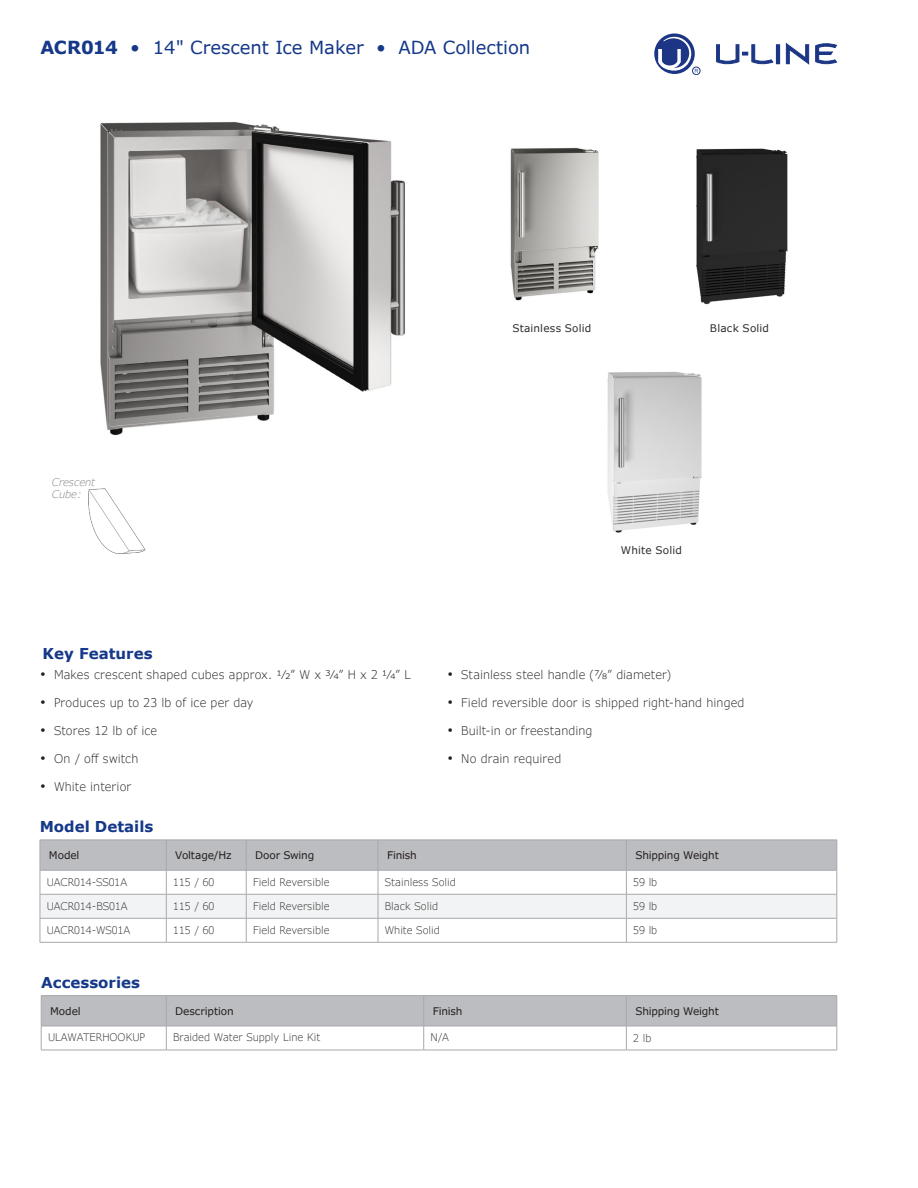
<style>
.page{position:relative;width:918px;height:1188px;background:#fff}
.page>*{position:absolute;margin:0;border:0;box-sizing:border-box;transform-origin:0 0}
.t1{font:18px "Verdana Pro";color:#153889}
.t2{font:700 15px "Verdana";color:#153889}
.t3{font:300 12px "Verdana Pro";letter-spacing:.01em;color:#231f20}
.t4{font:300 10.5px "Verdana Pro";color:#312f30}
.t5{font:10.5px "Verdana Pro";letter-spacing:-.015em;color:#231f20}
.t6{font:10.5px "Verdana Pro";letter-spacing:.015em;color:#312f30}
.t7{font:italic 300 10.5px "Verdana Pro";color:#808285}
.s1{font-weight:700}
.s2{font-family:"Gill Sans";font-weight:400;font-size:14.25px}
</style>
<div class="page">
<img style="left:100px;top:121px;width:305px;height:315px">
<hr style="left:41px;top:995px;width:125px;height:1px;background:#a8a9ad">
<hr style="left:166px;top:995px;width:258px;height:1px;background:#a8a9ad">
<hr style="left:424px;top:995px;width:202px;height:1px;background:#a8a9ad">
<hr style="left:626px;top:995px;width:211px;height:1px;background:#a8a9ad">
<hr style="left:626px;top:1050px;width:211px;height:1px;background:#a8a9ad">
<svg style="left:41px;top:996px;width:797px;height:54px"></svg>
<hr style="left:41px;top:1050px;width:125px;height:1px;background:#a8a9ad">
<hr style="left:166px;top:1050px;width:258px;height:1px;background:#a8a9ad">
<hr style="left:424px;top:1050px;width:202px;height:1px;background:#a8a9ad">
<svg style="left:40px;top:840px;width:798px;height:102px"></svg>
<hr style="left:40px;top:942px;width:126px;height:1px;background:#a8a9ad">
<hr style="left:246px;top:942px;width:132px;height:1px;background:#a8a9ad">
<hr style="left:378px;top:942px;width:248px;height:1px;background:#a8a9ad">
<hr style="left:626px;top:942px;width:211px;height:1px;background:#a8a9ad">
<hr style="left:166px;top:894px;width:80px;height:1px;background:#a8a9ad">
<hr style="left:166px;top:942px;width:80px;height:1px;background:#a8a9ad">
<img style="left:696px;top:148px;width:92px;height:157px">
<img style="left:607px;top:371px;width:95px;height:162px">
<img style="left:510px;top:147px;width:89px;height:154px">
<div style="left:776px;top:45px;width:4px;height:19px;border:1px solid #1c3685"></div>
<svg style="left:786px;top:43px;width:23px;height:21px"></svg>
<svg style="left:816px;top:43px;width:21px;height:21px"></svg>
<svg style="left:716px;top:45px;width:57px;height:20px"></svg>
<svg style="left:654px;top:33px;width:44px;height:41px"></svg>
<div style="left:692px;top:67px;width:8px;height:8px;border:1px solid #1c3685;border-radius:50%"></div>
<img style="left:88px;top:488px;width:58px;height:66px">
<p class="t1" style="left:40px;top:36px;width:491px"><span class="s1">ACR014</span> • 14" Crescent Ice Maker • ADA Collection</p>
<p class="t7" style="left:52px;top:475px;width:45px">Crescent</p>
<p class="t7" style="left:52px;top:488px;width:31px">Cube:</p>
<p class="t6" style="left:512px;top:321px;width:81px">Stainless Solid</p>
<p class="t6" style="left:710px;top:321px;width:61px">Black Solid</p>
<p class="t6" style="left:621px;top:544px;width:63px">White Solid</p>
<p class="t2" style="left:43px;top:644px;width:111px">Key Features</p>
<p class="t3" style="left:41px;top:667px;width:372px"><span class="s2">•</span> Makes crescent shaped cubes approx. 1/2” W x 3/4” H x 2 1/4” L</p>
<p class="t3" style="left:41px;top:695px;width:215px"><span class="s2">•</span> Produces up to 23 lb of ice per day</p>
<p class="t3" style="left:41px;top:723px;width:118px"><span class="s2">•</span> Stores 12 lb of ice</p>
<p class="t3" style="left:41px;top:751px;width:99px"><span class="s2">•</span> On / off switch</p>
<p class="t3" style="left:41px;top:779px;width:92px"><span class="s2">•</span> White interior</p>
<p class="t2" style="left:40px;top:817px;width:115px">Model Details</p>
<p class="t3" style="left:448px;top:667px;width:225px"><span class="s2">•</span> Stainless steel handle (7/8” diameter)</p>
<p class="t3" style="left:448px;top:695px;width:298px"><span class="s2">•</span> Field reversible door is shipped right-hand hinged</p>
<p class="t3" style="left:448px;top:723px;width:146px"><span class="s2">•</span> Built-in or freestanding</p>
<p class="t3" style="left:448px;top:751px;width:115px"><span class="s2">•</span> No drain required</p>
<p class="t5" style="left:49px;top:849px;width:32px">Model</p>
<p class="t5" style="left:175px;top:849px;width:58px">Voltage/Hz</p>
<p class="t5" style="left:255px;top:849px;width:61px">Door Swing</p>
<p class="t5" style="left:387px;top:849px;width:31px">Finish</p>
<p class="t5" style="left:635px;top:849px;width:85px">Shipping Weight</p>
<p class="t4" style="left:47px;top:876px;width:82px">UACR014-SS01A</p>
<p class="t4" style="left:173px;top:876px;width:43px">115 / 60</p>
<p class="t4" style="left:253px;top:876px;width:78px">Field Reversible</p>
<p class="t4" style="left:385px;top:876px;width:73px">Stainless Solid</p>
<p class="t4" style="left:633px;top:876px;width:26px">59 lb</p>
<p class="t4" style="left:47px;top:900px;width:82px">UACR014-BS01A</p>
<p class="t4" style="left:173px;top:900px;width:43px">115 / 60</p>
<p class="t4" style="left:253px;top:900px;width:78px">Field Reversible</p>
<p class="t4" style="left:385px;top:900px;width:55px">Black Solid</p>
<p class="t4" style="left:633px;top:900px;width:26px">59 lb</p>
<p class="t4" style="left:47px;top:924px;width:85px">UACR014-WS01A</p>
<p class="t4" style="left:173px;top:924px;width:43px">115 / 60</p>
<p class="t4" style="left:253px;top:924px;width:78px">Field Reversible</p>
<p class="t4" style="left:385px;top:924px;width:57px">White Solid</p>
<p class="t4" style="left:633px;top:924px;width:26px">59 lb</p>
<p class="t2" style="left:41px;top:973px;width:100px">Accessories</p>
<p class="t5" style="left:50px;top:1004px;width:32px">Model</p>
<p class="t5" style="left:175px;top:1004px;width:60px">Description</p>
<p class="t5" style="left:433px;top:1004px;width:31px">Finish</p>
<p class="t5" style="left:635px;top:1004px;width:85px">Shipping Weight</p>
<p class="t4" style="left:48px;top:1030px;width:99px">ULAWATERHOOKUP</p>
<p class="t4" style="left:173px;top:1030px;width:149px">Braided Water Supply Line Kit</p>
<p class="t4" style="left:431px;top:1030px;width:20px">N/A</p>
<p class="t4" style="left:633px;top:1031px;width:20px">2 lb</p>
</div>
